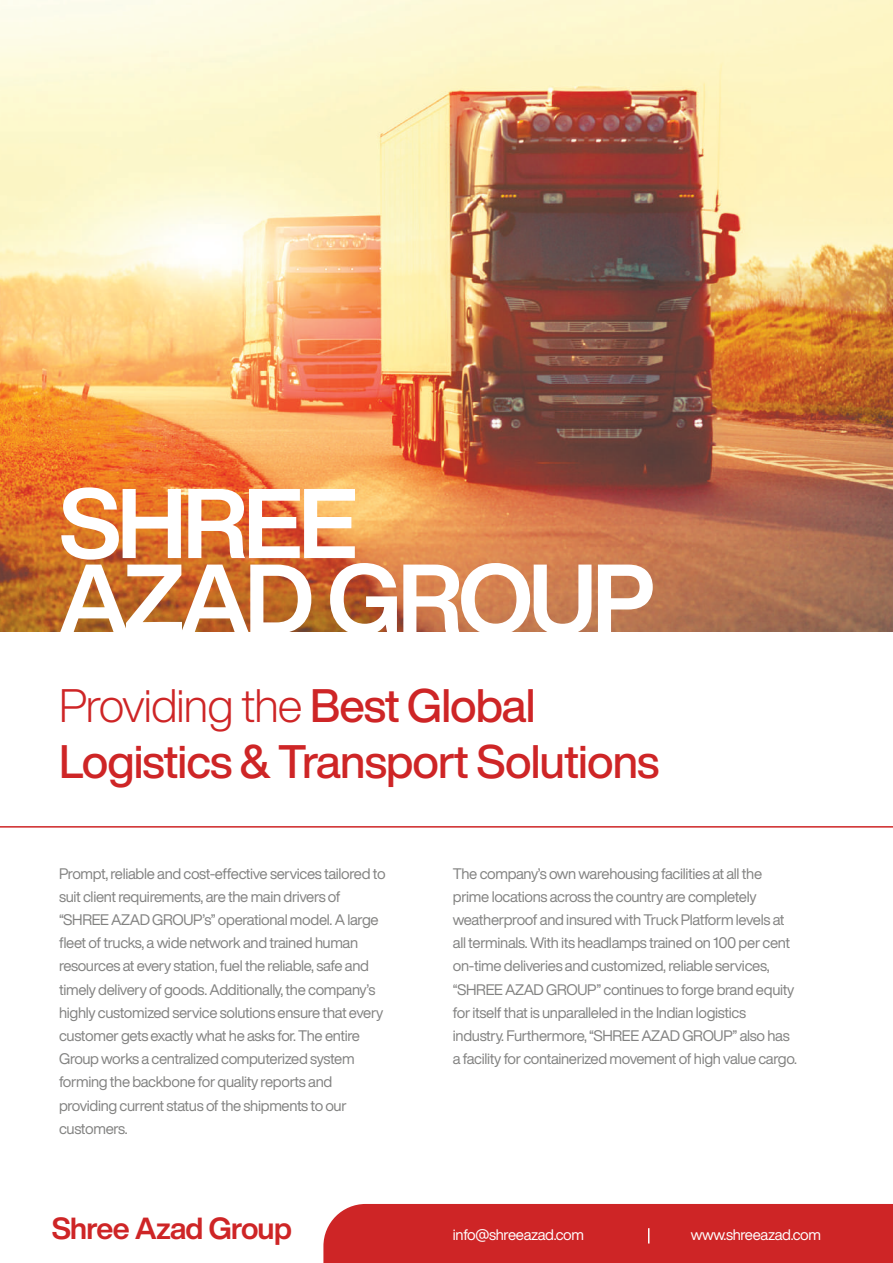
<style>
.page{position:relative;width:893px;height:1263px;background:#fff}
.page>*{position:absolute;margin:0;border:0;box-sizing:border-box;transform-origin:0 0}
.t1{font:700 97.05px/75.6px "Helvetica Now Display";letter-spacing:-.04em;color:#fff}
.t2{font:500 46.2px/55.9px "Helvetica Now Display";letter-spacing:-.02em;color:#ce2526}
.t3{font:700 30px "Helvetica Now Display";letter-spacing:-.02em;color:#ce2526}
.t4{font:15px/23.2px "Helvetica Now Display";letter-spacing:-.02em;color:#828281}
.t5{font:15px "Helvetica Now Display";letter-spacing:-.02em;color:#fff}
.s1{font-weight:300}
</style>
<div class="page">
<div style="left:323px;top:1204px;width:570px;height:59px;background:#ce2526"></div>
<hr style="left:0;top:826px;width:893px;height:1px;background:#ce2526">
<img style="left:0;top:0;width:893px;height:631px">
<h1 class="t1" style="left:59px;top:486px;width:598px">SHREE<br>AZAD GROUP</h1>
<h2 class="t2" style="left:59px;top:678px;width:602px"><span class="s1">Providing the</span> Best Global<br>Logistics &amp; Transport Solutions</h2>
<p class="t4" style="left:59px;top:861px;width:328px">Prompt, reliable and cost-effective services tailored to suit client requirements, are the main drivers of “SHREE AZAD GROUP’s” operational model. A large fleet of trucks, a wide network and trained human resources at every station, fuel the reliable, safe and timely delivery of goods. Additionally, the company’s highly customized service solutions ensure that every customer gets exactly what he asks for. The entire Group works a centralized computerized system forming the backbone for quality reports and providing current status of the shipments to our customers.</p>
<p class="t4" style="left:453px;top:861px;width:345px">The company’s own warehousing facilities at all the prime locations across the country are completely weatherproof and insured with Truck Platform levels at all terminals. With its headlamps trained on 100 per cent on-time deliveries and customized, reliable services, “SHREE AZAD GROUP” continues to forge brand equity for itself that is unparalleled in the Indian logistics industry. Furthermore, “SHREE AZAD GROUP” also has a facility for containerized movement of high value cargo.</p>
<h3 class="t3" style="left:52px;top:1207px;width:242px">Shree Azad Group</h3>
<p class="t5" style="left:453px;top:1224px;width:133px">info@shreeazad.com</p>
<p class="t5" style="left:691px;top:1224px;width:132px">www.shreeazad.com</p>
</div>
